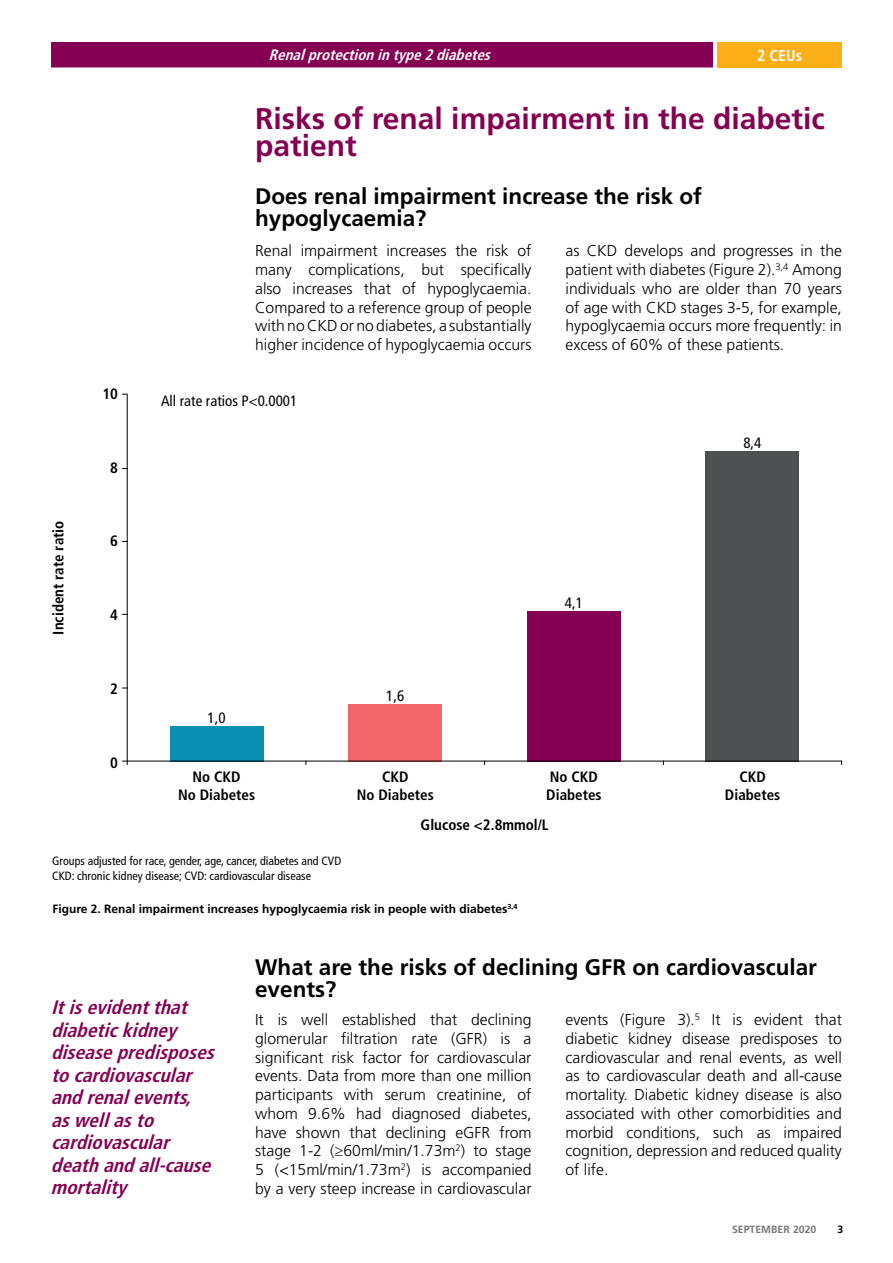
<style>
.page{position:relative;width:893px;height:1263px;background:#fff}
.page>*{position:absolute;margin:0;border:0;box-sizing:border-box;transform-origin:0 0}
.t1{font:700 30px/27px "Frutiger LT Std";color:#850052}
.t2{font:700 22.5px/22.5px "Frutiger LT Std";color:#000}
.t3{font:italic 700 condensed 19.5px/22.5px "Frutiger LT Std";color:#850052}
.t4{font:300 15.75px/18.8px "Frutiger LT Std";color:#000;text-align:justify}
.t5{font:700 condensed 15.75px "Frutiger LT Std";color:#fff}
.t6{font:700 condensed 15px/18px "Frutiger LT Std";color:#000;text-align:center}
.t7{font:condensed 15px "Frutiger LT Std";color:#000}
.t8{font:italic 700 condensed 15px "Frutiger LT Std";color:#fff}
.t9{font:condensed 12px/15px "Frutiger LT Std";color:#000}
.t10{font:700 12px "Frutiger LT Std";color:#000}
.t11{font:700 10.5px "Frutiger LT Std";color:#77787b}
.t12{font:700 10.5px "Frutiger LT Std";color:#000}
</style>
<div class="page">
<div style="left:51px;top:42px;width:662px;height:25px;background:#850052"></div>
<div style="left:717px;top:42px;width:125px;height:25px;background:#fcaf17"></div>
<hr style="left:127px;top:395px;width:1px;height:370px;background:#000">
<div style="left:170px;top:726px;width:93px;height:35px;background:#098fb0"></div>
<div style="left:349px;top:704px;width:93px;height:57px;background:#f1666a"></div>
<div style="left:527px;top:611px;width:94px;height:150px;background:#850052"></div>
<div style="left:706px;top:451px;width:93px;height:310px;background:#4d5151"></div>
<hr style="left:122px;top:761px;width:720px;height:1px;background:#000">
<p class="t8" style="left:269px;top:46px;width:227px">Renalprotectionintype2diabetes</p>
<p class="t5" style="left:757px;top:46px;width:46px">2 CEUs</p>
<p class="t6" style="left:49px;top:635px;width:115px;rotate:-90deg">Incident rate ratio</p>
<p class="t6" style="left:102px;top:385px;width:17px">10</p>
<p class="t6" style="left:110px;top:458px;width:9px">8</p>
<p class="t6" style="left:110px;top:532px;width:9px">6</p>
<p class="t6" style="left:110px;top:606px;width:9px">4</p>
<p class="t6" style="left:110px;top:680px;width:9px">2</p>
<p class="t6" style="left:110px;top:753px;width:9px">0</p>
<h1 class="t1" style="left:255px;top:105px;width:571px">Risks of renal impairment in the diabetic patient</h1>
<h2 class="t2" style="left:255px;top:185px;width:448px">Does renal impairment increase the risk of hypoglycaemia?</h2>
<p class="t4" style="left:255px;top:242px;width:278px">Renal impairment increases the risk of many complications, but specifically also increases that of hypoglycaemia.<br>Compared to a reference group of people with no CKD or no diabetes, a substantially higher incidence of hypoglycaemia occurs</p>
<p class="t4" style="left:566px;top:242px;width:278px">as CKD develops and progresses in the patient with diabetes (Figure 2).<sup>3,4</sup> Among individuals who are older than 70 years of age with CKD stages 3-5, for example, hypoglycaemia occurs more frequently: in excess of 60% of these patients.</p>
<p class="t7" style="left:161px;top:392px;width:138px">All rate ratios P&lt;0.0001</p>
<p class="t7" style="left:208px;top:709px;width:19px">1,0</p>
<p class="t7" style="left:386px;top:687px;width:19px">1,6</p>
<p class="t7" style="left:565px;top:594px;width:19px">4,1</p>
<p class="t7" style="left:743px;top:434px;width:20px">8,4</p>
<p class="t6" style="left:178px;top:768px;width:78px">No CKD<br>No Diabetes</p>
<p class="t6" style="left:357px;top:768px;width:78px">CKD<br>No Diabetes</p>
<p class="t6" style="left:546px;top:768px;width:57px;text-align:left">No CKD<br>Diabetes</p>
<p class="t6" style="left:725px;top:768px;width:57px">CKD<br>Diabetes</p>
<p class="t6" style="left:421px;top:816px;width:129px">Glucose &lt;2.8mmol/L</p>
<p class="t9" style="left:52px;top:854px;width:290px">Groups adjusted for race, gender, age, cancer, diabetes and CVD<br>CKD: chronic kidney disease; CVD: cardiovascular disease</p>
<p class="t10" style="left:52px;top:901px;width:467px">Figure 2. Renal impairment increases hypoglycaemia risk in people with diabetes<sup>3,4</sup></p>
<p class="t3" style="left:51px;top:996px;width:170px">Itisevidentthat diabetickidney diseasepredisposes tocardiovascular andrenalevents, aswellasto cardiovascular deathandall-cause mortality</p>
<h2 class="t2" style="left:255px;top:956px;width:563px">What are the risks of declining GFR on cardiovascular events?</h2>
<p class="t4" style="left:255px;top:1010px;width:278px">It is well established that declining glomerular filtration rate (GFR) is a significant risk factor for cardiovascular events. Data from more than one million participants with serum creatinine, of whom 9.6% had diagnosed diabetes, have shown that declining eGFR from stage 1-2 (≥60ml/min/1.73m<sup>2</sup>) to stage 5 (&lt;15ml/min/1.73m<sup>2</sup>) is accompanied by a very steep increase in cardiovascular</p>
<p class="t4" style="left:566px;top:1010px;width:278px">events (Figure 3).<sup>5</sup> It is evident that diabetic kidney disease predisposes to cardiovascular and renal events, as well as to cardiovascular death and all-cause mortality. Diabetic kidney disease is also associated with other comorbidities and morbid conditions, such as impaired cognition, depression and reduced quality of life.</p>
<p class="t11" style="left:732px;top:1223px;width:86px">SEPTEMBER 2020</p>
<p class="t12" style="left:838px;top:1223px;width:7px">3</p>
</div>
